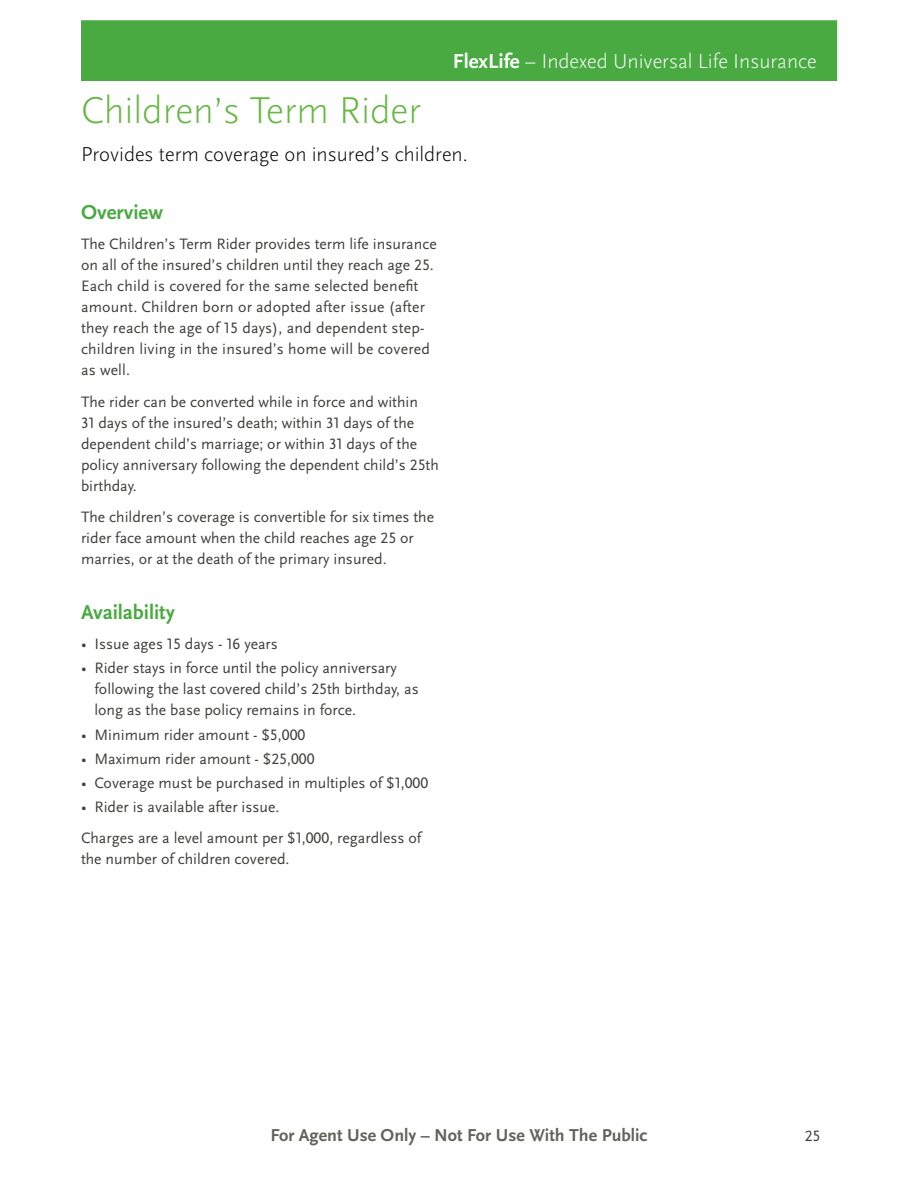
<style>
.page{position:relative;width:918px;height:1188px;background:#fff}
.page>*{position:absolute;margin:0;border:0;box-sizing:border-box;transform-origin:0 0}
.t1{font:300 39px "Scala Sans OT";color:#68b745}
.t2{font:300 21px "Scala Sans OT";color:#000}
.t3{font:300 21px "Scala Sans OT";color:#fff}
.t4{font:700 21px "Scala Sans OT";color:#49aa42}
.t5{font:700 18px "Scala Sans OT";color:#62645c}
.t6{font:15.75px/21px "Scala Sans OT";color:#3f403c}
.s1{font-weight:700}
</style>
<div class="page">
<div style="left:81px;top:20px;width:756px;height:61px;background:#49aa42"></div>
<h2 class="t3" style="left:453px;top:48px;width:365px"><span class="s1">FlexLife</span> – Indexed Universal Life Insurance</h2>
<h1 class="t1" style="left:81px;top:87px;width:341px">Children’s Term Rider</h1>
<h2 class="t2" style="left:81px;top:142px;width:388px">Provides term coverage on insured’s children.</h2>
<h2 class="t4" style="left:81px;top:200px;width:84px">Overview</h2>
<p class="t6" style="left:81px;top:233px;width:357px">The Children’s Term Rider provides term life insurance on all of the insured’s children until they reach age 25.<br>Each child is covered for the same selected benefit amount. Children born or adopted after issue (after they reach the age of 15 days), and dependent step&shy;children living in the insured’s home will be covered as well.</p>
<p class="t6" style="left:81px;top:391px;width:359px">The rider can be converted while in force and within<br>31 days of the insured’s death; within 31 days of the dependent child’s marriage; or within 31 days of the policy anniversary following the dependent child’s 25th birthday.</p>
<p class="t6" style="left:81px;top:507px;width:355px">The children’s coverage is convertible for six times the rider face amount when the child reaches age 25 or marries, or at the death of the primary insured.</p>
<h2 class="t4" style="left:81px;top:600px;width:95px">Availability</h2>
<p class="t6" style="left:81px;top:633px;width:198px">• Issue ages 15 days - 16 years</p>
<p class="t6" style="left:94px;top:658px;width:326px;text-indent:-13px">• Rider stays in force until the policy anniversary following the last covered child’s 25th birthday, as long as the base policy remains in force.</p>
<p class="t6" style="left:81px;top:724px;width:226px">• Minimum rider amount - $5,000</p>
<p class="t6" style="left:81px;top:748px;width:235px">• Maximum rider amount - $25,000</p>
<p class="t6" style="left:81px;top:772px;width:349px">• Coverage must be purchased in multiples of $1,000</p>
<p class="t6" style="left:81px;top:792px;width:342px;line-height:31px">• Rider is available after issue.<br>Charges are a level amount per $1,000, regardless of</p>
<p class="t6" style="left:81px;top:849px;width:208px">the number of children covered.</p>
<p class="t5" style="left:270px;top:1124px;width:379px">For Agent Use Only – Not For Use With The Public</p>
<p class="t6" style="left:805px;top:1125px;width:17px">25</p>
</div>
